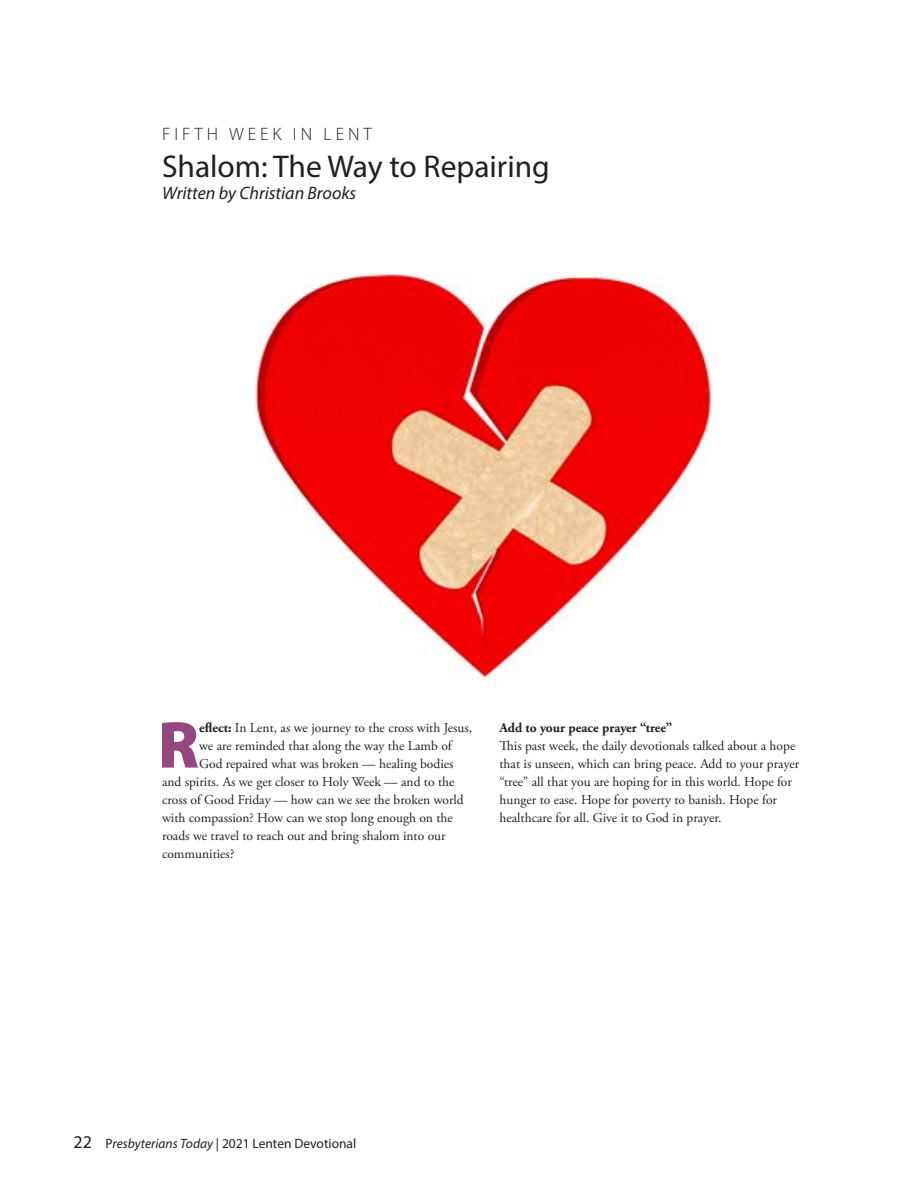
<style>
.page{position:relative;width:918px;height:1188px;background:#fff}
.page>*{position:absolute;margin:0;border:0;box-sizing:border-box;transform-origin:0 0}
.t1{font:900 66.9px "Myriad Pro";color:#954880}
.t2{font:31.5px "Myriad Pro";color:#231f20}
.t3{font:italic 18px "Myriad Pro";color:#231f20}
.t4{font:300 18px "Myriad Pro";letter-spacing:.22em;color:#231f20}
.t5{font:13.5px/18px "Adobe Garamond Pro";color:#231f20}
.t6{font:13.5px "Myriad Pro";color:#231f20}
.t7{font:700 13.5px "Adobe Garamond Pro";color:#231f20}
.s1{font-weight:700}
.s2{font-size:18px}
.s3{font-style:italic}
</style>
<div class="page">
<img style="left:255px;top:274px;width:457px;height:406px">
<h3 class="t4" style="left:162px;top:123px;width:211px">FIFTH WEEK IN LENT</h3>
<h2 class="t2" style="left:162px;top:147px;width:389px">Shalom: The Way to Repairing</h2>
<h3 class="t3" style="left:162px;top:182px;width:196px">Written by Christian Brooks</h3>
<h1 class="t1" style="left:158px;top:700px;width:43px">R</h1>
<p class="t5" style="left:199px;top:719px;width:275px"><span class="s1">eflect:</span> In Lent, as we journey to the cross with Jesus,</p>
<p class="t5" style="left:199px;top:737px;width:254px">we are reminded that along the way the Lamb of</p>
<p class="t5" style="left:199px;top:755px;width:256px">God repaired what was broken — healing bodies</p>
<p class="t5" style="left:162px;top:773px;width:294px">and spirits. As we get closer to Holy Week — and to the</p>
<p class="t5" style="left:162px;top:791px;width:303px">cross of Good Friday — how can we see the broken world</p>
<p class="t5" style="left:162px;top:809px;width:292px">with compassion? How can we stop long enough on the</p>
<p class="t5" style="left:162px;top:827px;width:285px">roads we travel to reach out and bring shalom into our</p>
<p class="t5" style="left:162px;top:845px;width:74px">communities?</p>
<p class="t7" style="left:500px;top:719px;width:174px">Add to your peace prayer “tree”</p>
<p class="t5" style="left:500px;top:737px;width:301px">This past week, the daily devotionals talked about a hope that is unseen, which can bring peace. Add to your prayer “tree” all that you are hoping for in this world. Hope for hunger to ease. Hope for poverty to banish. Hope for healthcare for all. Give it to God in prayer.</p>
<p class="t6" style="left:73px;top:1135px;width:284px"><span class="s2">22</span> P<span class="s3">resbyterians Today</span> | 2021 Lenten Devotional</p>
</div>
